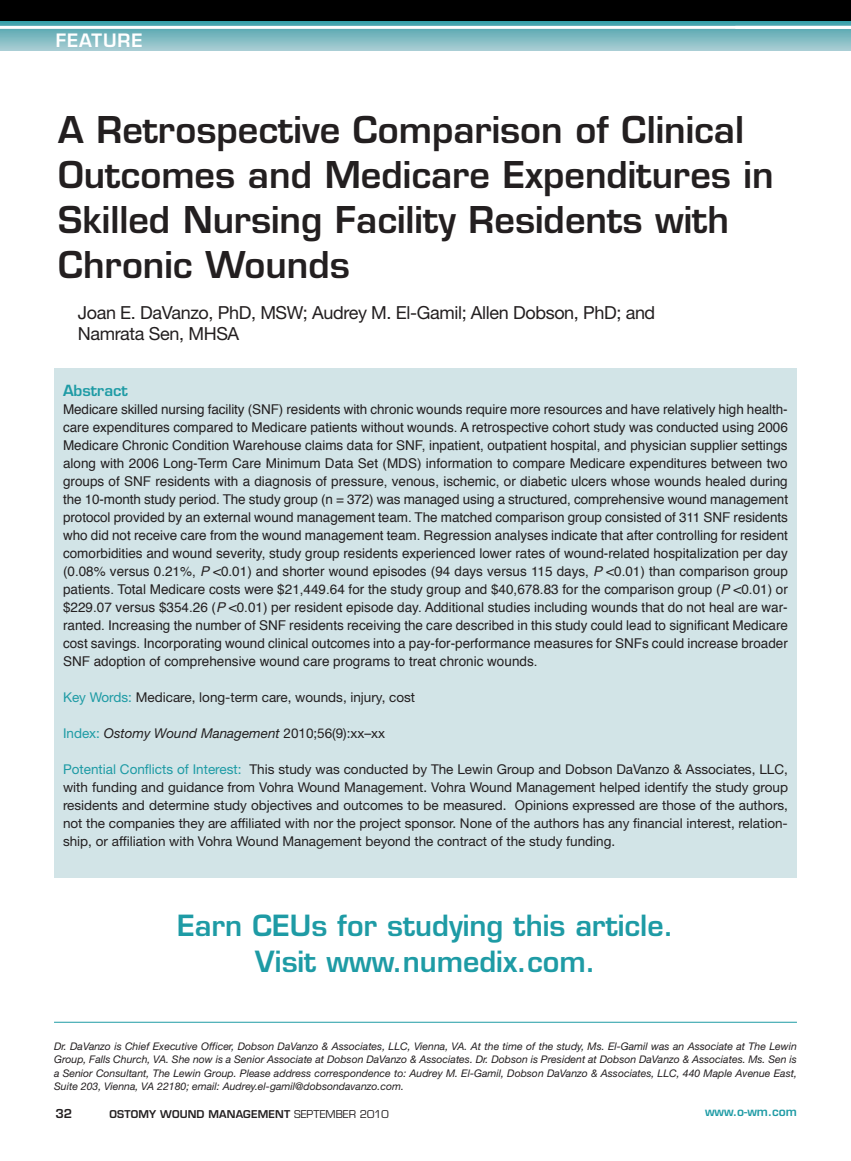
<style>
.page{position:relative;width:851px;height:1161px;background:#fff}
.page>*{position:absolute;margin:0;border:0;box-sizing:border-box;transform-origin:0 0}
.t1{font:600 36px/45px "Eurostile";color:#231f20}
.t2{font:600 28.5px/36px "Eurostile";color:#1e9ba5;text-align:center}
.t3{font:18px/21px "Helvetica Neue";letter-spacing:-.02em;color:#231f20}
.t4{font:600 18px "Eurostile";letter-spacing:.05em;color:#fff}
.t5{font:600 15px "Eurostile";color:#1e9ba5}
.t6{font:13.5px/18px "Helvetica";color:#231f20;text-align:justify}
.t7{font:13.5px/18px "Helvetica Neue";color:#231f20;text-align:justify}
.t8{font:italic 13.5px "Helvetica Neue";color:#231f20}
.t9{font:600 12px "Eurostile";color:#1e9ba5}
.t10{font:600 12px "Eurostile";color:#231f20}
.t11{font:italic 10.5px/13.5px "Helvetica Neue";color:#231f20;text-align:justify}
.t12{font:600 10.5px "Eurostile";letter-spacing:.015em;color:#231f20}
.s1{font-style:italic}
.s2{color:#1e9ba5}
.s3{font-style:normal;color:#1e9ba5}
.s4{font-style:normal}
.s5{font-weight:400}
</style>
<div class="page">
<svg style="left:0;top:21px;width:850px;height:30px;background:#79b8c0"></svg>
<div style="left:0;top:0;width:850px;height:21px;background:#000"></div>
<hr style="left:0;top:26px;width:850px;height:3px;background:#fff">
<div style="left:54px;top:369px;width:743px;height:509px;background:#d2e4e7"></div>
<hr style="left:54px;top:1022px;width:742px;height:1px;background:#1e9ba5">
<h3 class="t4" style="left:56px;top:33px;width:88px">FEATURE</h3>
<h1 class="t1" style="left:58px;top:111px;width:716px">A Retrospective Comparison of Clinical Outcomes and Medicare Expenditures in Skilled Nursing Facility Residents with Chronic Wounds</h1>
<h3 class="t3" style="left:78px;top:304px;width:579px">Joan E. DaVanzo, PhD, MSW; Audrey M. El-Gamil; Allen Dobson, PhD; and<br>Namrata Sen, MHSA</h3>
<p class="t5" style="left:63px;top:385px;width:66px">Abstract</p>
<p class="t6" style="left:63px;top:401px;width:726px">Medicare skilled nursing facility (SNF) residents with chronic wounds require more resources and have relatively high health&shy;care expenditures compared to Medicare patients without wounds. A retrospective cohort study was conducted using 2006<br>Medicare Chronic Condition Warehouse claims data for SNF, inpatient, outpatient hospital, and physician supplier settings along with 2006 Long-Term Care Minimum Data Set (MDS) information to compare Medicare expenditures between two groups of SNF residents with a diagnosis of pressure, venous, ischemic, or diabetic ulcers whose wounds healed during the 10-month study period. The study group (n = 372) was managed using a structured, comprehensive wound management protocol provided by an external wound management team. The matched comparison group consisted of 311 SNF residents who did not receive care from the wound management team. Regression analyses indicate that after controlling for resident comorbidities and wound severity, study group residents experienced lower rates of wound-related hospitalization per day (0.08% versus 0.21%, <span class="s1">P</span> &lt;0.01) and shorter wound episodes (94 days versus 115 days, <span class="s1">P</span> &lt;0.01) than comparison group patients. Total Medicare costs were $21,449.64 for the study group and $40,678.83 for the comparison group (<span class="s1">P</span> &lt;0.01) or $229.07 versus $354.26 (<span class="s1">P</span> &lt;0.01) per resident episode day. Additional studies including wounds that do not heal are war&shy;ranted. Increasing the number of SNF residents receiving the care described in this study could lead to significant Medicare cost savings. Incorporating wound clinical outcomes into a pay-for-performance measures for SNFs could increase broader SNF adoption of comprehensive wound care programs to treat chronic wounds.</p>
<p class="t7" style="left:63px;top:689px;width:353px"><span class="s2">Key Words:</span> Medicare, long-term care, wounds, injury, cost</p>
<p class="t8" style="left:63px;top:728px;width:324px"><span class="s3">Index:</span> Ostomy Wound Management <span class="s4">2010;56(9):xx–xx</span></p>
<p class="t7" style="left:63px;top:761px;width:726px"><span class="s2">Potential Conflicts of Interest:</span> This study was conducted by The Lewin Group and Dobson DaVanzo &amp; Associates, LLC, with funding and guidance from Vohra Wound Management. Vohra Wound Management helped identify the study group residents and determine study objectives and outcomes to be measured. Opinions expressed are those of the authors, not the companies they are affiliated with nor the project sponsor. None of the authors has any financial interest, relation&shy;ship, or affiliation with Vohra Wound Management beyond the contract of the study funding.</p>
<h2 class="t2" style="left:177px;top:911px;width:498px">Earn CEUs for studying this article.<br>Visit www.numedix.com.</h2>
<p class="t11" style="left:54px;top:1040px;width:744px">Dr. DaVanzo is Chief Executive Officer, Dobson DaVanzo &amp; Associates, LLC, Vienna, VA. At the time of the study, Ms. El-Gamil was an Associate at The Lewin Group, Falls Church, VA. She now is a Senior Associate at Dobson DaVanzo &amp; Associates. Dr. Dobson is President at Dobson DaVanzo &amp; Associates. Ms. Sen is a Senior Consultant, The Lewin Group. Please address correspondence to: Audrey M. El-Gamil, Dobson DaVanzo &amp; Associates, LLC, 440 Maple Avenue East, Suite 203, Vienna, VA 22180; email: Audrey.el-gamil@dobsondavanzo.com.</p>
<p class="t10" style="left:56px;top:1108px;width:18px">32</p>
<p class="t12" style="left:110px;top:1110px;width:281px">OSTOMY WOUND MANAGEMENT <span class="s5">SEPTEMBER 2010</span></p>
<p class="t9" style="left:705px;top:1107px;width:93px">www.o-wm.com</p>
</div>
